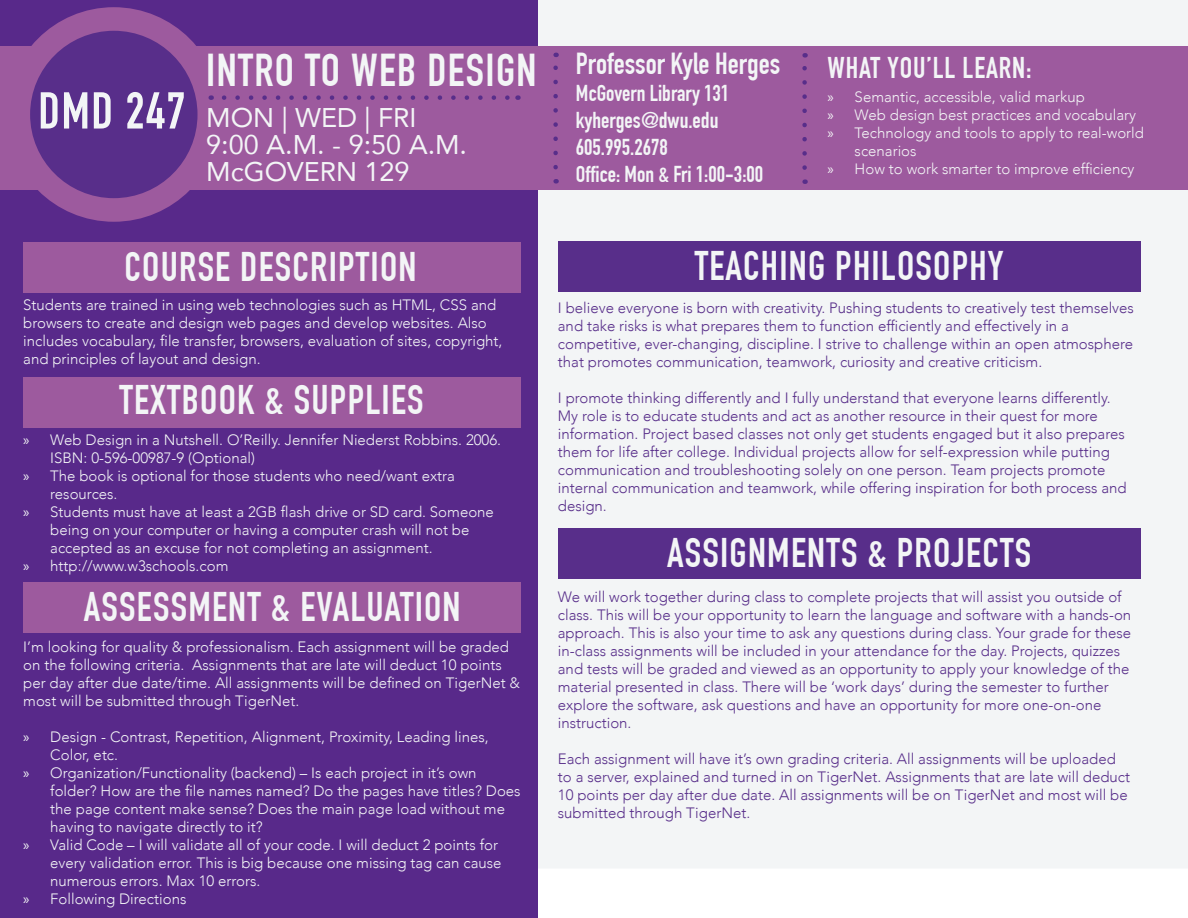
<style>
.page{position:relative;width:1188px;height:918px;background:#fff}
.page>*{position:absolute;margin:0;border:0;box-sizing:border-box;transform-origin:0 0}
.t1{font:700 51px "DIN Condensed";letter-spacing:.03em;color:#f3f5f6}
.t2{font:700 45px "DIN Condensed";letter-spacing:.03em;color:#f3f5f6}
.t3{font:700 40.5px "DIN Condensed";letter-spacing:.03em;color:#f3f5f6}
.t4{font:700 29.7px "DIN Condensed";color:#f3f5f6}
.t5{font:700 29.4px "DIN Condensed";letter-spacing:.03em;color:#f3f5f6}
.t6{font:27px "Avenir";color:#f3f5f6}
.t7{font:700 22.5px "DIN Condensed";color:#f3f5f6}
.t8{font:300 15px/18px "Avenir";color:#582e8a}
.t9{font:300 15px/18px "Avenir";color:#f3f5f6}
.s1{font-family:"Myriad Pro";font-weight:400}
</style>
<div class="page">
<div style="left:537px;top:0;width:651px;height:868px;background:#f3f5f6"></div>
<div style="left:0;top:0;width:537px;height:918px;background:#58298a"></div>
<div style="left:23px;top:242px;width:498px;height:51px;background:#9d5a9e"></div>
<div style="left:558px;top:242px;width:582px;height:50px;background:#582e8a"></div>
<div style="left:558px;top:528px;width:582px;height:50px;background:#582e8a"></div>
<div style="left:23px;top:377px;width:498px;height:51px;background:#9d5a9e"></div>
<div style="left:23px;top:582px;width:498px;height:51px;background:#9d5a9e"></div>
<div style="left:0;top:46px;width:1188px;height:144px;background:#9d5a9e"></div>
<div style="left:7px;top:7px;width:214px;height:215px;background:#9d5a9e;border-radius:50%"></div>
<div style="left:30px;top:31px;width:168px;height:167px;background:#582e8a;border-radius:50%"></div>
<svg style="left:224px;top:95px;width:286px;height:5px"></svg>
<svg style="left:553px;top:53px;width:5px;height:114px"></svg>
<svg style="left:802px;top:53px;width:5px;height:115px"></svg>
<p class="t1" style="left:38px;top:81px;width:149px">DMD 247</p>
<p class="t2" style="left:206px;top:44px;width:332px">INTRO TO WEB DESIGN</p>
<p class="t6" style="left:206px;top:96px;width:212px">MON | WED | FRI</p>
<p class="t6" style="left:206px;top:123px;width:262px">9:00 A.M. - 9:50 A.M.</p>
<p class="t6" style="left:206px;top:150px;width:205px">McGOVERN 129</p>
<p class="t4" style="left:576px;top:46px;width:206px">Professor Kyle Herges</p>
<p class="t7" style="left:576px;top:80px;width:155px">McGovern Library 131</p>
<p class="t7" style="left:576px;top:107px;width:144px">kyherges@dwu.edu</p>
<p class="t7" style="left:576px;top:134px;width:94px">605.995.2678</p>
<p class="t7" style="left:576px;top:161px;width:189px">Office: Mon &amp; Fri 1:00-3:00</p>
<p class="t5" style="left:828px;top:50px;width:206px">WHAT YOU’LL LEARN:</p>
<p class="t9" style="left:828px;top:88px;width:259px"><span class="s1">»</span> Semantic, accessible, valid markup</p>
<p class="t9" style="left:828px;top:106px;width:310px"><span class="s1">»</span> Web design best practices and vocabulary</p>
<p class="t9" style="left:855px;top:124px;width:291px;text-indent:-27px"><span class="s1">»</span> Technology and tools to apply to real-world scenarios</p>
<p class="t9" style="left:828px;top:160px;width:308px"><span class="s1">»</span> How to work smarter to improve efficiency</p>
<p class="t3" style="left:125px;top:243px;width:293px">COURSE DESCRIPTION</p>
<p class="t3" style="left:695px;top:242px;width:310px">TEACHING PHILOSOPHY</p>
<p class="t9" style="left:23px;top:296px;width:481px">Students are trained in using web technologies such as HTML, CSS and browsers to create and design web pages and develop websites. Also includes vocabulary, file transfer, browsers, evaluation of sites, copyright, and principles of layout and design.</p>
<p class="t3" style="left:119px;top:376px;width:306px">TEXTBOOK &amp; SUPPLIES</p>
<p class="t9" style="left:50px;top:431px;width:452px;text-indent:-27px"><span class="s1">»</span> Web Design in a Nutshell. O’Reilly. Jennifer Niederst Robbins. 2006.<br>ISBN: 0-596-00987-9 (Optional)</p>
<p class="t9" style="left:50px;top:467px;width:406px;text-indent:-27px"><span class="s1">»</span> The book is optional for those students who need/want extra resources.</p>
<p class="t9" style="left:50px;top:503px;width:445px;text-indent:-27px"><span class="s1">»</span> Students must have at least a 2GB flash drive or SD card. Someone being on your computer or having a computer crash will not be accepted as an excuse for not completing an assignment.</p>
<p class="t9" style="left:23px;top:557px;width:207px"><span class="s1">»</span> http://www.w3schools.com</p>
<p class="t3" style="left:84px;top:583px;width:378px">ASSESSMENT &amp; EVALUATION</p>
<p class="t9" style="left:23px;top:638px;width:498px">I’m looking for quality &amp; professionalism. Each assignment will be graded on the following criteria. Assignments that are late will deduct 10 points per day after due date/time. All assignments will be defined on TigerNet &amp; most will be submitted through TigerNet.</p>
<p class="t9" style="left:50px;top:728px;width:440px;text-indent:-27px"><span class="s1">»</span> Design - Contrast, Repetition, Alignment, Proximity, Leading lines,<br>Color, etc.</p>
<p class="t9" style="left:50px;top:764px;width:472px;text-indent:-27px"><span class="s1">»</span> Organization/Functionality (backend) – Is each project in it’s own folder? How are the file names named? Do the pages have titles? Does the page content make sense? Does the main page load without me having to navigate directly to it?</p>
<p class="t9" style="left:50px;top:836px;width:453px;text-indent:-27px"><span class="s1">»</span> Valid Code – I will validate all of your code. I will deduct 2 points for every validation error. This is big because one missing tag can cause numerous errors. Max 10 errors.</p>
<p class="t9" style="left:23px;top:890px;width:165px"><span class="s1">»</span> Following Directions</p>
<p class="t8" style="left:558px;top:299px;width:578px">I believe everyone is born with creativity. Pushing students to creatively test themselves and take risks is what prepares them to function efficiently and effectively in a competitive, ever-changing, discipline. I strive to challenge within an open atmosphere that promotes communication, teamwork, curiosity and creative criticism.</p>
<p class="t8" style="left:558px;top:389px;width:570px">I promote thinking differently and I fully understand that everyone learns differently.<br>My role is to educate students and act as another resource in their quest for more information. Project based classes not only get students engaged but it also prepares them for life after college. Individual projects allow for self-expression while putting communication and troubleshooting solely on one person. Team projects promote internal communication and teamwork, while offering inspiration for both process and design.</p>
<p class="t3" style="left:667px;top:529px;width:366px">ASSIGNMENTS &amp; PROJECTS</p>
<p class="t8" style="left:558px;top:588px;width:575px">We will work together during class to complete projects that will assist you outside of class. This will be your opportunity to learn the language and software with a hands-on approach. This is also your time to ask any questions during class. Your grade for these in-class assignments will be included in your attendance for the day. Projects, quizzes and tests will be graded and viewed as an opportunity to apply your knowledge of the material presented in class. There will be ‘work days’ during the semester to further explore the software, ask questions and have an opportunity for more one-on-one instruction.</p>
<p class="t8" style="left:558px;top:750px;width:574px">Each assignment will have it’s own grading criteria. All assignments will be uploaded to a server, explained and turned in on TigerNet. Assignments that are late will deduct 10 points per day after due date. All assignments will be on TigerNet and most will be submitted through TigerNet.</p>
</div>
